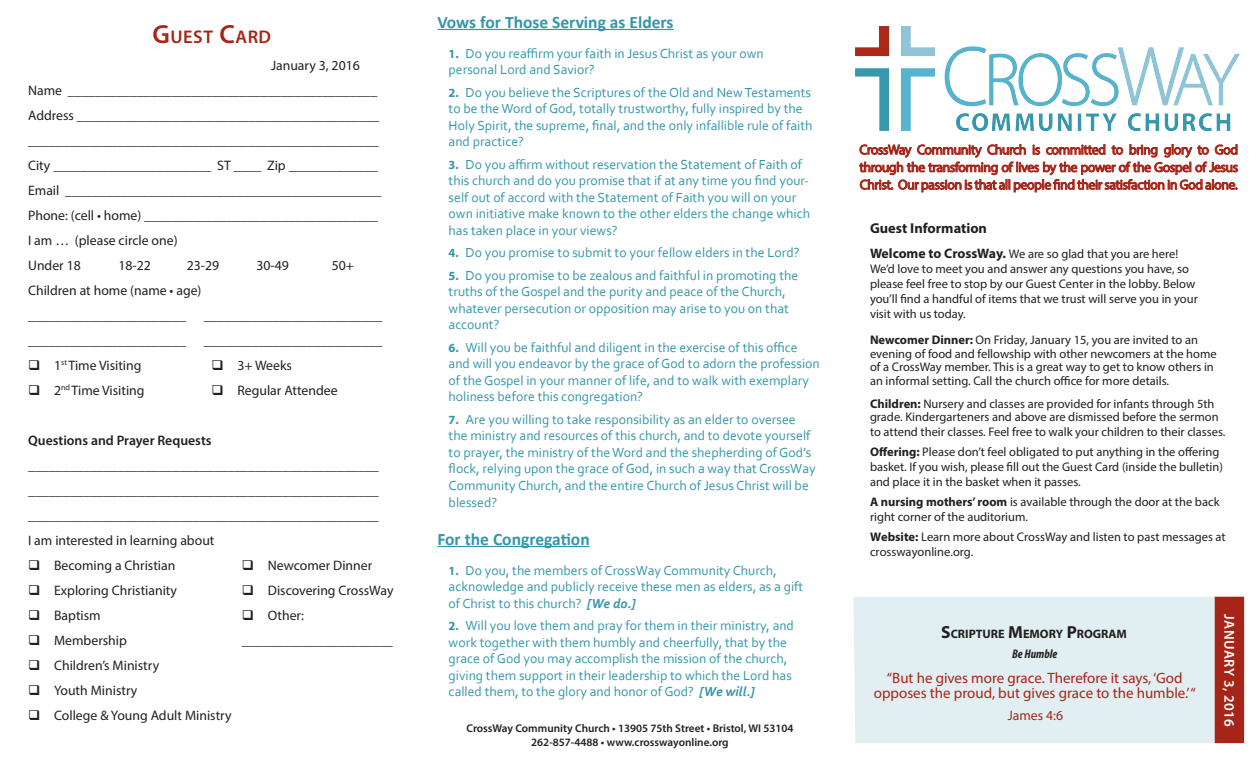
<style>
.page{position:relative;width:1260px;height:765px;background:#fff}
.page>*{position:absolute;margin:0;border:0;box-sizing:border-box;transform-origin:0 0}
.headings{font:600 18.38px "Myriad Pro";letter-spacing:.03em;color:#a62518}
.t1{font:700 17.5px "Calibri";color:#3496aa}
.MemoryVerse{font:15px/15.6px "Myriad Pro";color:#a62518;text-align:center}
.Welcome{font:700 14.38px "Myriad Pro";color:#231f20}
.headings-2{font:600 14.38px "Myriad Pro";letter-spacing:.025em;color:#fff}
.t2{font:13.75px/16.5px "Corbel";color:#3496aa}
.t3{font:13.75px "Myriad Pro";color:#231f20}
.MissionStatement{font:13.75px/17.5px "Myriad Pro";letter-spacing:-.03em;color:#a62518;text-align:justify}
.t4{font:600 13.75px "Myriad Pro";color:#231f20}
.MemoryVerse-2{font:13.75px "Myriad Pro";color:#a62518}
.Welcome-2{font:12.5px/15px "Myriad Pro";color:#231f20}
.MemoryVerse-3{font:italic 700 condensed 12.5px "Myriad Pro";color:#231f20}
.MemoryVerse-4{font:700 12.25px "Myriad Pro";color:#231f20}
.Address_Line{font:600 11.25px "Myriad Pro";color:#231f20}
.s1{font-size:26.25px}
.s2{font-family:"Myriad Pro";font-weight:700;font-size:12.5px}
.s3{font-weight:700;font-style:italic}
.s4{font-weight:700;font-size:13.75px}
.s5{font-weight:700}
.s6{font-size:17.5px}
</style>
<div class="page">
<div style="left:853px;top:597px;width:362px;height:146px;background:#e1eff2"></div>
<hr style="left:437px;top:29px;width:237px;height:1px;background:#3496aa">
<hr style="left:437px;top:546px;width:153px;height:1px;background:#3496aa">
<svg style="left:859px;top:144px;width:379px;height:49px"></svg>
<img style="left:855px;top:26px;width:385px;height:105px">
<div style="left:1215px;top:597px;width:28px;height:145px;background:#a62518"></div>
<div style="left:1215px;top:597px;width:29px;height:146px;border:1px solid #a62518"></div>
<p class="headings" style="left:153px;top:25px;width:120px"><span class="s1">G</span>UEST <span class="s1">C</span>ARD</p>
<p class="t3" style="left:271px;top:57px;width:90px">January 3, 2016</p>
<p class="t3" style="left:28px;top:82px;width:351px">Name _____________________________________________</p>
<p class="t3" style="left:28px;top:107px;width:353px">Address ____________________________________________</p>
<p class="t3" style="left:28px;top:132px;width:352px">___________________________________________________</p>
<p class="t3" style="left:28px;top:157px;width:351px">City _______________________ ST ____ Zip _____________</p>
<p class="t3" style="left:28px;top:182px;width:355px">Email ______________________________________________</p>
<p class="t3" style="left:28px;top:207px;width:351px">Phone: (cell • home) __________________________________</p>
<p class="t3" style="left:28px;top:232px;width:151px">I am … (please circle one)</p>
<p class="t3" style="left:28px;top:257px;width:54px">Under 18</p>
<p class="t3" style="left:119px;top:257px;width:34px">18-22</p>
<p class="t3" style="left:187px;top:257px;width:34px">23-29</p>
<p class="t3" style="left:256px;top:257px;width:34px">30-49</p>
<p class="t3" style="left:332px;top:257px;width:24px">50+</p>
<p class="t3" style="left:28px;top:282px;width:175px">Children at home (name • age)</p>
<p class="t3" style="left:28px;top:307px;width:160px">_______________________</p>
<p class="t3" style="left:204px;top:307px;width:180px">__________________________</p>
<p class="t3" style="left:28px;top:332px;width:160px">_______________________</p>
<p class="t3" style="left:204px;top:332px;width:180px">__________________________</p>
<p class="t3" style="left:28px;top:357px;width:115px">❑ 1<sup>st</sup> Time Visiting</p>
<p class="t3" style="left:211px;top:357px;width:82px">❑ 3+ Weeks</p>
<p class="t3" style="left:28px;top:382px;width:118px">❑ 2<sup>nd</sup> Time Visiting</p>
<p class="t3" style="left:211px;top:382px;width:128px">❑ Regular Attendee</p>
<p class="t4" style="left:28px;top:432px;width:185px">Questions and Prayer Requests</p>
<p class="t3" style="left:28px;top:457px;width:352px">___________________________________________________</p>
<p class="t3" style="left:28px;top:482px;width:352px">___________________________________________________</p>
<p class="t3" style="left:28px;top:507px;width:352px">___________________________________________________</p>
<p class="t3" style="left:28px;top:532px;width:188px">I am interested in learning about</p>
<p class="t3" style="left:28px;top:557px;width:149px">❑ Becoming a Christian</p>
<p class="t3" style="left:242px;top:557px;width:132px">❑ Newcomer Dinner</p>
<p class="t3" style="left:28px;top:582px;width:150px">❑ Exploring Christianity</p>
<p class="t3" style="left:242px;top:582px;width:153px">❑ Discovering CrossWay</p>
<p class="t3" style="left:28px;top:607px;width:74px">❑ Baptism</p>
<p class="t3" style="left:242px;top:607px;width:64px">❑ Other:</p>
<p class="t3" style="left:28px;top:632px;width:100px">❑ Membership</p>
<p class="t3" style="left:242px;top:632px;width:153px">______________________</p>
<p class="t3" style="left:28px;top:657px;width:133px">❑ Children’s Ministry</p>
<p class="t3" style="left:28px;top:682px;width:111px">❑ Youth Ministry</p>
<p class="t3" style="left:28px;top:707px;width:205px">❑ College &amp; Young Adult Ministry</p>
<p class="t1" style="left:437px;top:9px;width:238px">Vows for Those Serving as Elders</p>
<p class="t2" style="left:449px;top:44px;width:317px"><span class="s2">1.</span> Do you reaffirm your faith in Jesus Christ as your own personal Lord and Savior?</p>
<p class="t2" style="left:449px;top:83px;width:365px"><span class="s2">2.</span> Do you believe the Scriptures of the Old and New Testaments to be the Word of God, totally trustworthy, fully inspired by the Holy Spirit, the supreme, final, and the only infallible rule of faith and practice?</p>
<p class="t2" style="left:449px;top:155px;width:363px"><span class="s2">3.</span> Do you affirm without reservation the Statement of Faith of this church and do you promise that if at any time you find your&shy;self out of accord with the Statement of Faith you will on your own initiative make known to the other elders the change which has taken place in your views?</p>
<p class="t2" style="left:449px;top:244px;width:353px"><span class="s2">4.</span> Do you promise to submit to your fellow elders in the Lord?</p>
<p class="t2" style="left:449px;top:266px;width:351px"><span class="s2">5.</span> Do you promise to be zealous and faithful in promoting the truths of the Gospel and the purity and peace of the Church, whatever persecution or opposition may arise to you on that account?</p>
<p class="t2" style="left:449px;top:338px;width:373px"><span class="s2">6.</span> Will you be faithful and diligent in the exercise of this office and will you endeavor by the grace of God to adorn the profession of the Gospel in your manner of life, and to walk with exemplary holiness before this congregation?</p>
<p class="t2" style="left:449px;top:410px;width:369px"><span class="s2">7.</span> Are you willing to take responsibility as an elder to oversee the ministry and resources of this church, and to devote yourself to prayer, the ministry of the Word and the shepherding of God’s flock, relying upon the grace of God, in such a way that CrossWay Community Church, and the entire Church of Jesus Christ will be blessed?</p>
<p class="t1" style="left:437px;top:526px;width:154px">For the Congregation</p>
<p class="t2" style="left:449px;top:561px;width:356px"><span class="s2">1.</span> Do you, the members of CrossWay Community Church, acknowledge and publicly receive these men as elders, as a gift of Christ to this church? <span class="s3">[We do.]</span></p>
<p class="t2" style="left:449px;top:617px;width:347px"><span class="s2">2.</span> Will you love them and pray for them in their ministry, and work together with them humbly and cheerfully, that by the grace of God you may accomplish the mission of the church, giving them support in their leadership to which the Lord has called them, to the glory and honor of God? <span class="s3">[We will.]</span></p>
<p class="Address_Line" style="left:466px;top:722px;width:329px">CrossWay Community Church • 13905 75th Street • Bristol, WI 53104</p>
<p class="Address_Line" style="left:531px;top:735px;width:199px">262-857-4488 • www.crosswayonline.org</p>
<p class="MissionStatement" style="left:859px;top:141px;width:380px">CrossWay Community Church is committed to bring glory to God through the transforming of lives by the power of the Gospel of Jesus Christ. Our passion is that all people find their satisfaction in God alone.</p>
<p class="Welcome" style="left:870px;top:218px;width:119px">Guest Information</p>
<p class="Welcome-2" style="left:870px;top:246px;width:329px"><span class="s4">Welcome to CrossWay.</span> We are so glad that you are here!<br>We’d love to meet you and answer any questions you have, so please feel free to stop by our Guest Center in the lobby. Below you’ll find a handful of items that we trust will serve you in your visit with us today.</p>
<p class="Welcome-2" style="left:870px;top:332px;width:348px;line-height:13.8px"><span class="s5">Newcomer Dinner:</span> On Friday, January 15, you are invited to an evening of food and fellowship with other newcomers at the home of a CrossWay member. This is a great way to get to know others in an informal setting. Call the church office for more details.</p>
<p class="Welcome-2" style="left:870px;top:396px;width:350px;line-height:13.8px"><span class="s5">Children:</span> Nursery and classes are provided for infants through 5th grade. Kindergarteners and above are dismissed before the sermon</p>
<p class="Welcome-2" style="left:870px;top:422px;width:357px;line-height:20px">to attend their classes. Feel free to walk your children to their classes.<br><span class="s5">Offering:</span> Please don’t feel obligated to put anything in the offering</p>
<p class="Welcome-2" style="left:870px;top:459px;width:354px">basket. If you wish, please fill out the Guest Card (inside the bulletin) and place it in the basket when it passes.</p>
<p class="Welcome-2" style="left:870px;top:494px;width:351px"><span class="s5">A nursing mothers’ room</span> is available through the door at the back right corner of the auditorium.</p>
<p class="Welcome-2" style="left:870px;top:529px;width:357px"><span class="s5">Website:</span> Learn more about CrossWay and listen to past messages at crosswayonline.org.</p>
<p class="MemoryVerse-4" style="left:941px;top:625px;width:186px"><span class="s6">S</span>CRIPTURE <span class="s6">M</span>EMORY <span class="s6">P</span>ROGRAM</p>
<p class="MemoryVerse-3" style="left:1012px;top:646px;width:47px">Be Humble</p>
<p class="MemoryVerse" style="left:874px;top:669px;width:323px">“But he gives more grace. Therefore it says, ‘God opposes the proud, but gives grace to the humble.’“</p>
<p class="MemoryVerse-2" style="left:1008px;top:707px;width:57px">James 4:6</p>
<p class="headings-2" style="left:1239px;top:614px;width:114px;rotate:90deg">JANUARY 3, 2016</p>
</div>
